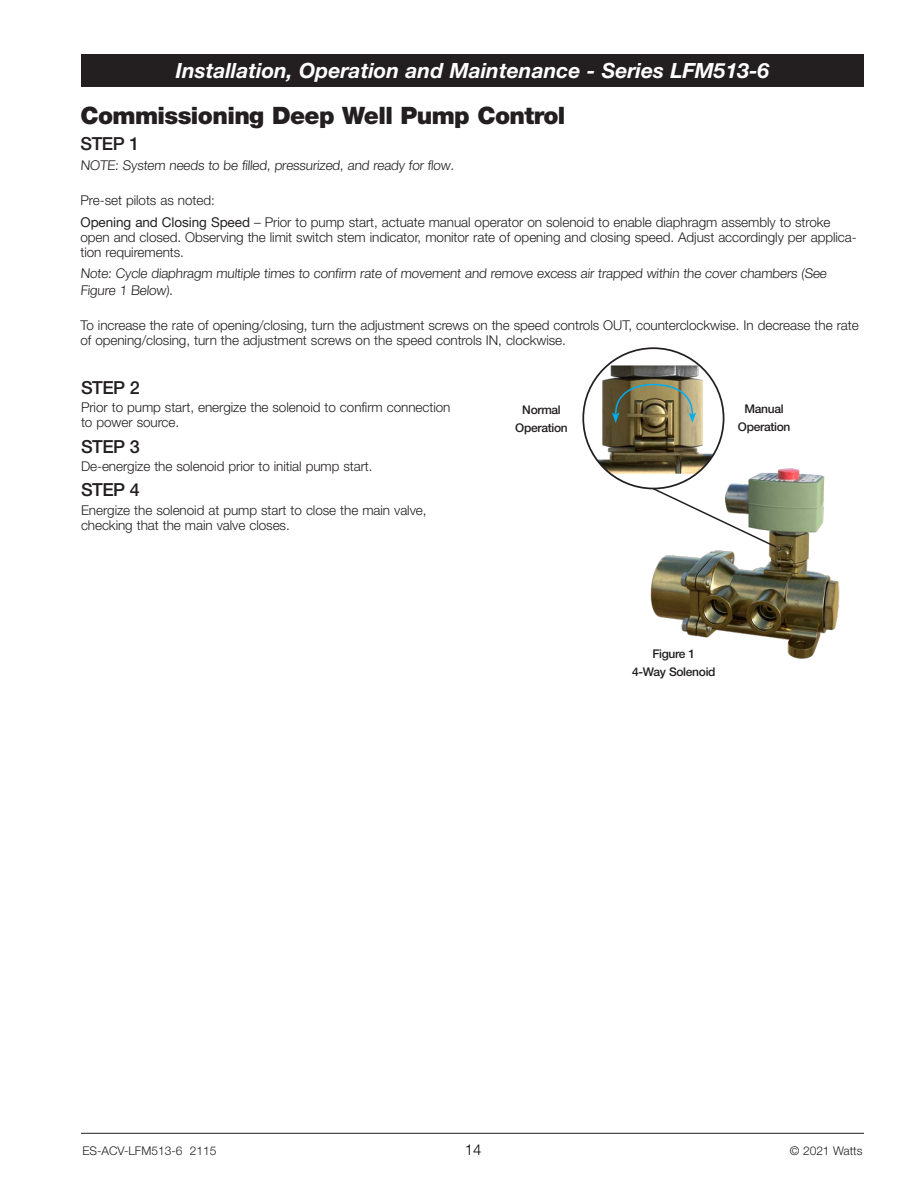
<style>
.page{position:relative;width:918px;height:1188px;background:#fff}
.page>*{position:absolute;margin:0;border:0;box-sizing:border-box;transform-origin:0 0}
.t1{font:900 24px "Helvetica Neue LT Std";letter-spacing:-.025em;color:#231f20}
.t2{font:italic 700 21px "Helvetica Neue LT Std";color:#fff}
.t3{font:500 18px "Helvetica Neue LT Std";letter-spacing:-.025em;color:#231f20}
.t4{font:300 15px "Helvetica Neue LT Std";color:#000}
.t5{font:300 13.5px/15px "Helvetica Neue LT Std";letter-spacing:-.005em;color:#231f20}
.t6{font:500 12px/18px "Helvetica Neue LT Std";letter-spacing:-.025em;color:#231f20;text-align:center}
.t7{font:300 12px "Helvetica Neue LT Std";color:#231f20}
.s1{font-weight:400}
</style>
<div class="page">
<hr style="left:81px;top:1133px;width:783px;height:1px;background:#231f20">
<div style="left:81px;top:54px;width:783px;height:32px;background:#231f20"></div>
<img style="left:633px;top:468px;width:207px;height:191px">
<svg style="left:651px;top:487px;width:127px;height:62px"></svg>
<img style="left:585px;top:365px;width:139px;height:109px">
<svg style="left:612px;top:383px;width:84px;height:40px;background:#7c7a58"></svg>
<h2 class="t2" style="left:176px;top:57px;width:595px">Installation, Operation and Maintenance - Series LFM513-6</h2>
<h1 class="t1" style="left:80px;top:102px;width:486px">Commissioning Deep Well Pump Control</h1>
<h3 class="t3" style="left:80px;top:133px;width:60px">STEP 1</h3>
<p class="t5" style="left:80px;top:157px;width:377px">NOTE: System needs to be filled, pressurized, and ready for flow.</p>
<p class="t5" style="left:80px;top:188px;width:752px;line-height:22.5px">Pre-set pilots as noted:<br><span class="s1">Opening and Closing Speed</span> – Prior to pump start, actuate manual operator on solenoid to enable diaphragm assembly to stroke</p>
<p class="t5" style="left:80px;top:230px;width:778px">open and closed. Observing the limit switch stem indicator, monitor rate of opening and closing speed. Adjust accordingly per applica&shy;tion requirements.</p>
<p class="t5" style="left:80px;top:265px;width:749px;line-height:16.5px">Note: Cycle diaphragm multiple times to confirm rate of movement and remove excess air trapped within the cover chambers (See<br>Figure 1 Below).</p>
<p class="t5" style="left:80px;top:317px;width:780px">To increase the rate of opening/closing, turn the adjustment screws on the speed controls OUT, counterclockwise. In decrease the rate of opening/closing, turn the adjustment screws on the speed controls IN, clockwise.</p>
<h3 class="t3" style="left:81px;top:377px;width:60px">STEP 2</h3>
<p class="t5" style="left:81px;top:400px;width:371px">Prior to pump start, energize the solenoid to confirm connection to power source.</p>
<h3 class="t3" style="left:81px;top:436px;width:60px">STEP 3</h3>
<p class="t5" style="left:81px;top:458px;width:293px">De-energize the solenoid prior to initial pump start.</p>
<h3 class="t3" style="left:81px;top:479px;width:60px">STEP 4</h3>
<p class="t5" style="left:81px;top:502px;width:347px">Energize the solenoid at pump start to close the main valve, checking that the main valve closes.</p>
<p class="t6" style="left:738px;top:400px;width:54px">Manual<br>Operation</p>
<p class="t6" style="left:515px;top:401px;width:54px">Normal<br>Operation</p>
<p class="t6" style="left:632px;top:644px;width:85px">Figure 1<br>4-Way Solenoid</p>
<p class="t7" style="left:82px;top:1143px;width:136px">ES-ACV-LFM513-6 2115</p>
<p class="t4" style="left:465px;top:1140px;width:18px">14</p>
<p class="t7" style="left:790px;top:1143px;width:74px">© 2021 Watts</p>
</div>
